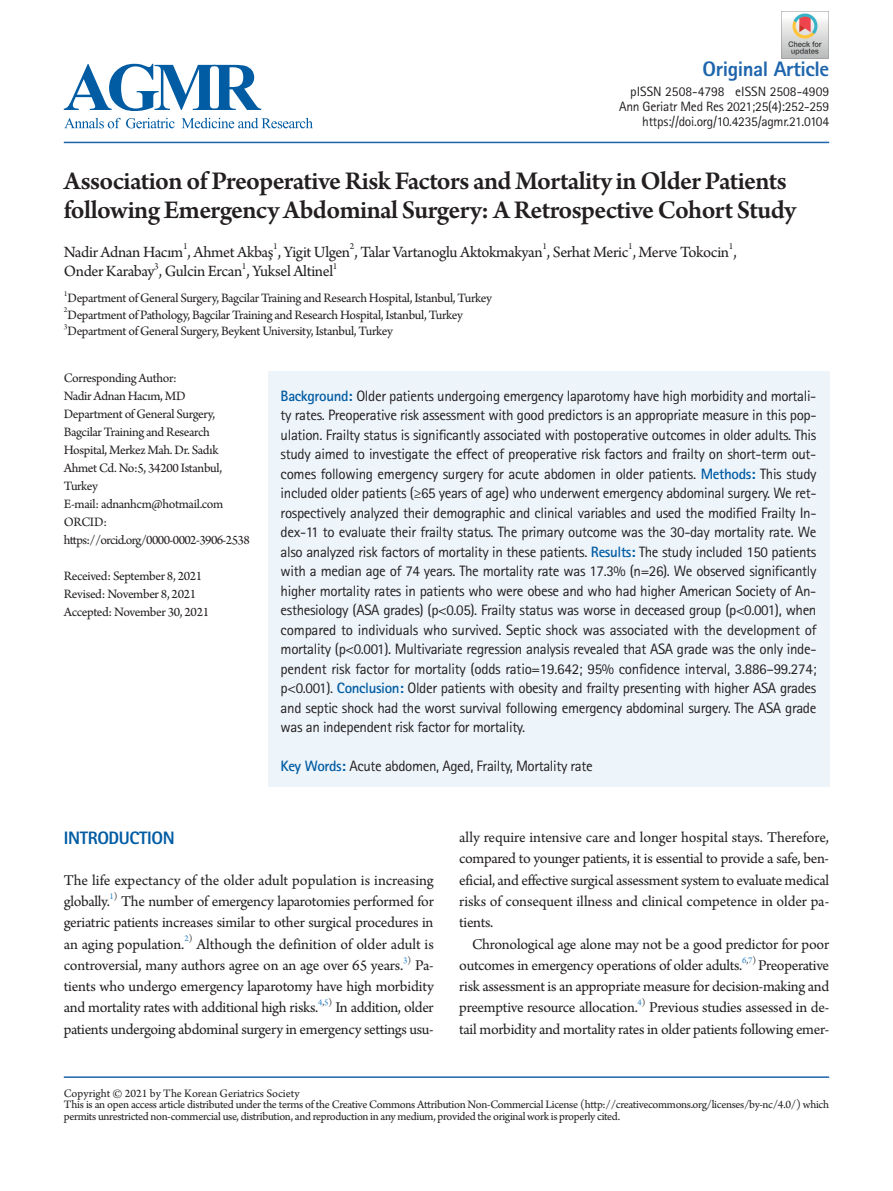
<style>
.page{position:relative;width:893px;height:1191px;background:#fff}
.page>*{position:absolute;margin:0;border:0;box-sizing:border-box;transform-origin:0 0}
.t1{font:600 27px/29.7px "Arno Pro";letter-spacing:-.02em;color:#231f20}
.t2{font:800 21px "Rotis Sans Serif Std";letter-spacing:-.02em;color:#1e65ac}
.t3{font:800 18px "Rotis Sans Serif Std";letter-spacing:-.02em;color:#015ca3}
.t4{font:16.5px "Arno Pro";letter-spacing:-.025em;color:#231f20}
.t5{font:15.75px/21.3px "Arno Pro";letter-spacing:-.015em;color:#231f20;text-align:justify}
.t6{font:15px/19.5px "Rotis Sans Serif Std";letter-spacing:-.025em;color:#231f20;text-align:justify}
.t7{font:13.5px/18px "Arno Pro";letter-spacing:-.03em;color:#231f20}
.t8{font:13.5px/15px "Rotis Sans Serif Std";letter-spacing:-.02em;color:#231f20;text-align:right}
.t9{font:12px/11.6px "Arno Pro";letter-spacing:-.025em;color:#231f20}
.t10{font:9.6px "Arno Pro";color:#231f20}
.t11{font:9.15px "Arno Pro";color:#2a80c3}
.t12{font:7.8px "Arno Pro";color:#231f20}
.s1{font-weight:700;color:#015ca3}
.s2{color:#231f20}
.s3{font-size:13.5px}
</style>
<div class="page">
<div style="left:268px;top:371px;width:561px;height:416px;background:#edf4fa"></div>
<svg style="left:64px;top:64px;width:197px;height:47px"></svg>
<svg style="left:64px;top:118px;width:111px;height:10px"></svg>
<svg style="left:182px;top:118px;width:131px;height:10px"></svg>
<hr style="left:64px;top:142px;width:765px;height:1px;background:#1e65ac">
<hr style="left:64px;top:1076px;width:765px;height:2px;background:#1e65ac">
<img style="left:782px;top:11px;width:46px;height:47px">
<h2 class="t2" style="left:702px;top:55px;width:128px">Original Article</h2>
<p class="t8" style="left:619px;top:84px;width:211px">pISSN 2508-4798 eISSN 2508-4909<br>Ann Geriatr Med Res 2021;25(4):252-259 https://doi.org/10.4235/agmr.21.0104</p>
<h1 class="t1" style="left:64px;top:167px;width:734px">Association of Preoperative Risk Factors and Mortality in Older Patients following Emergency Abdominal Surgery: A Retrospective Cohort Study</h1>
<p class="t4" style="left:64px;top:242px;width:674px">Nadir Adnan Hacım , Ahmet Akbaş , Yigit Ulgen , Talar Vartanoglu Aktokmakyan , Serhat Meric , Merve Tokocin ,</p>
<p class="t10" style="left:183px;top:241px;width:6px">1</p>
<p class="t10" style="left:273px;top:241px;width:6px">1</p>
<p class="t10" style="left:350px;top:241px;width:6px">2</p>
<p class="t10" style="left:542px;top:241px;width:6px">1</p>
<p class="t10" style="left:628px;top:241px;width:6px">1</p>
<p class="t10" style="left:729px;top:241px;width:6px">1</p>
<p class="t4" style="left:64px;top:262px;width:271px">Onder Karabay , Gulcin Ercan , Yuksel Altinel</p>
<p class="t10" style="left:154px;top:260px;width:6px">3</p>
<p class="t10" style="left:242px;top:260px;width:6px">1</p>
<p class="t10" style="left:333px;top:260px;width:6px">1</p>
<p class="t12" style="left:64px;top:289px;width:5px">1</p>
<p class="t7" style="left:68px;top:290px;width:426px">Department of General Surgery, Bagcilar Training and Research Hospital, Istanbul, Turkey</p>
<p class="t12" style="left:64px;top:305px;width:5px">2</p>
<p class="t7" style="left:68px;top:306px;width:397px">Department of Pathology, Bagcilar Training and Research Hospital, Istanbul, Turkey</p>
<p class="t12" style="left:64px;top:322px;width:5px">3</p>
<p class="t7" style="left:68px;top:322px;width:327px">Department of General Surgery, Beykent University, Istanbul, Turkey</p>
<p class="t7" style="left:64px;top:370px;width:187px">Corresponding Author:<br>Nadir Adnan Hacım, MD<br>Department of General Surgery,<br>Bagcilar Training and Research<br>Hospital, Merkez Mah. Dr. Sadık<br>Ahmet Cd. No:5, 34200 Istanbul,<br>Turkey<br>E-mail: adnanhcm@hotmail.com<br>ORCID: https://orcid.org/0000-0002-3906-2538</p>
<p class="t7" style="left:64px;top:568px;width:147px">Received: September 8, 2021<br>Revised: November 8, 2021<br>Accepted: November 30, 2021</p>
<p class="t6" style="left:281px;top:386px;width:537px"><span class="s1">Background:</span> Older patients undergoing emergency laparotomy have high morbidity and mortali&shy;ty rates. Preoperative risk assessment with good predictors is an appropriate measure in this pop&shy;ulation. Frailty status is significantly associated with postoperative outcomes in older adults. This study aimed to investigate the effect of preoperative risk factors and frailty on short-term out&shy;comes following emergency surgery for acute abdomen in older patients. <span class="s1">Methods:</span> This study included older patients (≥65 years of age) who underwent emergency abdominal surgery. We ret&shy;rospectively analyzed their demographic and clinical variables and used the modified Frailty In&shy;dex-11 to evaluate their frailty status. The primary outcome was the 30-day mortality rate. We also analyzed risk factors of mortality in these patients. <span class="s1">Results:</span> The study included 150 patients with a median age of 74 years. The mortality rate was 17.3% (n=26). We observed significantly higher mortality rates in patients who were obese and who had higher American Society of An&shy;esthesiology (ASA grades) (p&lt;0.05). Frailty status was worse in deceased group (p&lt;0.001), when compared to individuals who survived. Septic shock was associated with the development of mortality (p&lt;0.001). Multivariate regression analysis revealed that ASA grade was the only inde&shy;pendent risk factor for mortality (odds ratio=19.642; 95% confidence interval, 3.886–99.274; p&lt;0.001). <span class="s1">Conclusion:</span> Older patients with obesity and frailty presenting with higher ASA grades and septic shock had the worst survival following emergency abdominal surgery. The ASA grade was an independent risk factor for mortality.</p>
<p class="t6" style="left:281px;top:756px;width:314px"><span class="s1">Key Words:</span> Acute abdomen, Aged, Frailty, Mortality rate</p>
<p class="t3" style="left:64px;top:827px;width:113px">INTRODUCTION</p>
<p class="t5" style="left:64px;top:870px;width:371px">The life expectancy of the older adult population is increasing globally.</p>
<p class="t11" style="left:110px;top:890px;width:9px">1<span class="s2">)</span></p>
<p class="t5" style="left:64px;top:891px;width:371px;text-indent:57px">The number of emergency laparotomies performed for geriatric patients increases similar to other surgical procedures in an aging population.</p>
<p class="t11" style="left:184px;top:933px;width:10px">2<span class="s2">)</span></p>
<p class="t5" style="left:64px;top:934px;width:372px;text-indent:133px">Although the definition of older adult is controversial, many authors agree on an age over 65 years.</p>
<p class="t11" style="left:403px;top:954px;width:10px">3<span class="s2">)</span></p>
<p class="t5" style="left:64px;top:955px;width:371px;text-indent:351px">Pa&shy;tients who undergo emergency laparotomy have high morbidity and mortality rates with additional high risks.</p>
<p class="t11" style="left:318px;top:997px;width:15px">4<span class="s2">,</span>5<span class="s2">)</span></p>
<p class="t5" style="left:64px;top:997px;width:371px;text-align:right">In addition, older<br>patients undergoing abdominal surgery in emergency settings usu-</p>
<p class="t5" style="left:459px;top:827px;width:371px">ally require intensive care and longer hospital stays. Therefore, compared to younger patients, it is essential to provide a safe, ben&shy;eficial, and effective surgical assessment system to evaluate medical risks of consequent illness and clinical competence in older pa&shy;tients.</p>
<p class="t5" style="left:459px;top:934px;width:371px;text-indent:13px">Chronological age alone may not be a good predictor for poor outcomes in emergency operations of older adults.</p>
<p class="t11" style="left:742px;top:954px;width:15px">6<span class="s2">,</span>7<span class="s2">)</span></p>
<p class="t5" style="left:459px;top:955px;width:371px;text-indent:299px">Preoperative risk assessment is an appropriate measure for decision-making and preemptive resource allocation.</p>
<p class="t11" style="left:637px;top:997px;width:9px">4<span class="s2">)</span></p>
<p class="t5" style="left:459px;top:997px;width:371px;text-align:right">Previous studies assessed in de-<br>tail morbidity and mortality rates in older patients following emer-</p>
<p class="t9" style="left:64px;top:1088px;width:767px">Copyright <span class="s3">©</span> 2021 by The Korean Geriatrics Society<br>This is an open access article distributed under the terms of the Creative Commons Attribution Non-Commercial License (http://creativecommons.org/licenses/by-nc/4.0/) which permits unrestricted non-commercial use, distribution, and reproduction in any medium, provided the original work is properly cited.</p>
</div>
